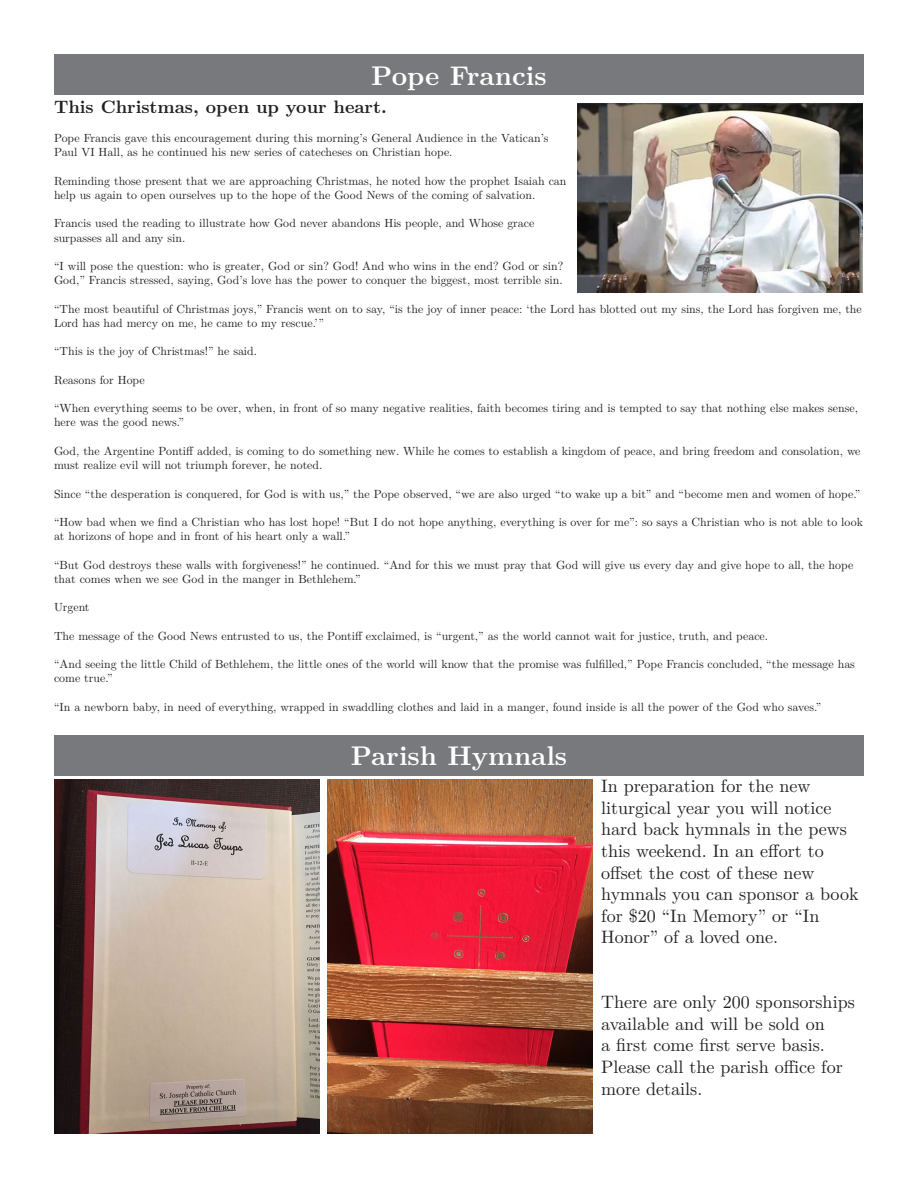
<style>
.page{position:relative;width:918px;height:1188px;background:#fff}
.page>*{position:absolute;margin:0;border:0;box-sizing:border-box;transform-origin:0 0}
.t1{font:700 27px "LM Roman 10";color:#fff}
.t2{font:18px/21.6px "LM Roman 10";color:#231f20}
.t3{font:700 18px "LM Roman 10";color:#231f20}
.t4{font:11.85px/14.2px "LM Roman 10";color:#231f20}
</style>
<div class="page">
<img style="left:327px;top:780px;width:266px;height:354px">
<div style="left:54px;top:735px;width:810px;height:40px;background:#77797c"></div>
<div style="left:54px;top:55px;width:810px;height:40px;background:#77797c"></div>
<img style="left:578px;top:104px;width:285px;height:189px">
<img style="left:54px;top:779px;width:266px;height:355px">
<h1 class="t1" style="left:371px;top:54px;width:177px">Pope Francis</h1>
<h2 class="t3" style="left:54px;top:93px;width:334px">This Christmas, open up your heart.</h2>
<p class="t4" style="left:54px;top:130px;width:496px">Pope Francis gave this encouragement during this morning’s General Audience in the Vatican’s<br>Paul VI Hall, as he continued his new series of catecheses on Christian hope.</p>
<p class="t4" style="left:54px;top:173px;width:514px">Reminding those present that we are approaching Christmas, he noted how the prophet Isaiah can help us again to open ourselves up to the hope of the Good News of the coming of salvation.</p>
<p class="t4" style="left:54px;top:215px;width:482px">Francis used the reading to illustrate how God never abandons His people, and Whose grace surpasses all and any sin.</p>
<p class="t4" style="left:54px;top:258px;width:511px">“I will pose the question: who is greater, God or sin? God! And who wins in the end? God or sin?<br>God,” Francis stressed, saying, God’s love has the power to conquer the biggest, most terrible sin.</p>
<p class="t4" style="left:54px;top:301px;width:809px">“The most beautiful of Christmas joys,” Francis went on to say, “is the joy of inner peace: ‘the Lord has blotted out my sins, the Lord has forgiven me, the<br>Lord has had mercy on me, he came to my rescue.’”</p>
<p class="t4" style="left:54px;top:343px;width:205px">“This is the joy of Christmas!” he said.</p>
<p class="t4" style="left:54px;top:372px;width:92px">Reasons for Hope</p>
<p class="t4" style="left:54px;top:400px;width:805px">“When everything seems to be over, when, in front of so many negative realities, faith becomes tiring and is tempted to say that nothing else makes sense, here was the good news.”</p>
<p class="t4" style="left:54px;top:443px;width:808px">God, the Argentine Pontiff added, is coming to do something new. While he comes to establish a kingdom of peace, and bring freedom and consolation, we must realize evil will not triumph forever, he noted.</p>
<p class="t4" style="left:54px;top:485px;width:808px">Since “the desperation is conquered, for God is with us,” the Pope observed, “we are also urged “to wake up a bit” and “become men and women of hope.”</p>
<p class="t4" style="left:54px;top:514px;width:810px">“How bad when we find a Christian who has lost hope! “But I do not hope anything, everything is over for me”: so says a Christian who is not able to look at horizons of hope and in front of his heart only a wall.”</p>
<p class="t4" style="left:54px;top:557px;width:801px">“But God destroys these walls with forgiveness!” he continued. “And for this we must pray that God will give us every day and give hope to all, the hope that comes when we see God in the manger in Bethlehem.”</p>
<p class="t4" style="left:54px;top:599px;width:37px">Urgent</p>
<p class="t4" style="left:54px;top:628px;width:716px">The message of the Good News entrusted to us, the Pontiff exclaimed, is “urgent,” as the world cannot wait for justice, truth, and peace.</p>
<p class="t4" style="left:54px;top:656px;width:802px">“And seeing the little Child of Bethlehem, the little ones of the world will know that the promise was fulfilled,” Pope Francis concluded, “the message has come true.”</p>
<p class="t4" style="left:54px;top:699px;width:769px">“In a newborn baby, in need of everything, wrapped in swaddling clothes and laid in a manger, found inside is all the power of the God who saves.”</p>
<h1 class="t1" style="left:351px;top:735px;width:218px">Parish Hymnals</h1>
<h2 class="t2" style="left:601px;top:774px;width:259px">In preparation for the new liturgical year you will notice hard back hymnals in the pews this weekend. In an effort to offset the cost of these new hymnals you can sponsor a book for $20 “In Memory” or “In<br>Honor” of a loved one.</h2>
<h2 class="t2" style="left:601px;top:990px;width:255px">There are only 200 sponsorships available and will be sold on<br>a first come first serve basis.<br>Please call the parish office for more details.</h2>
</div>
